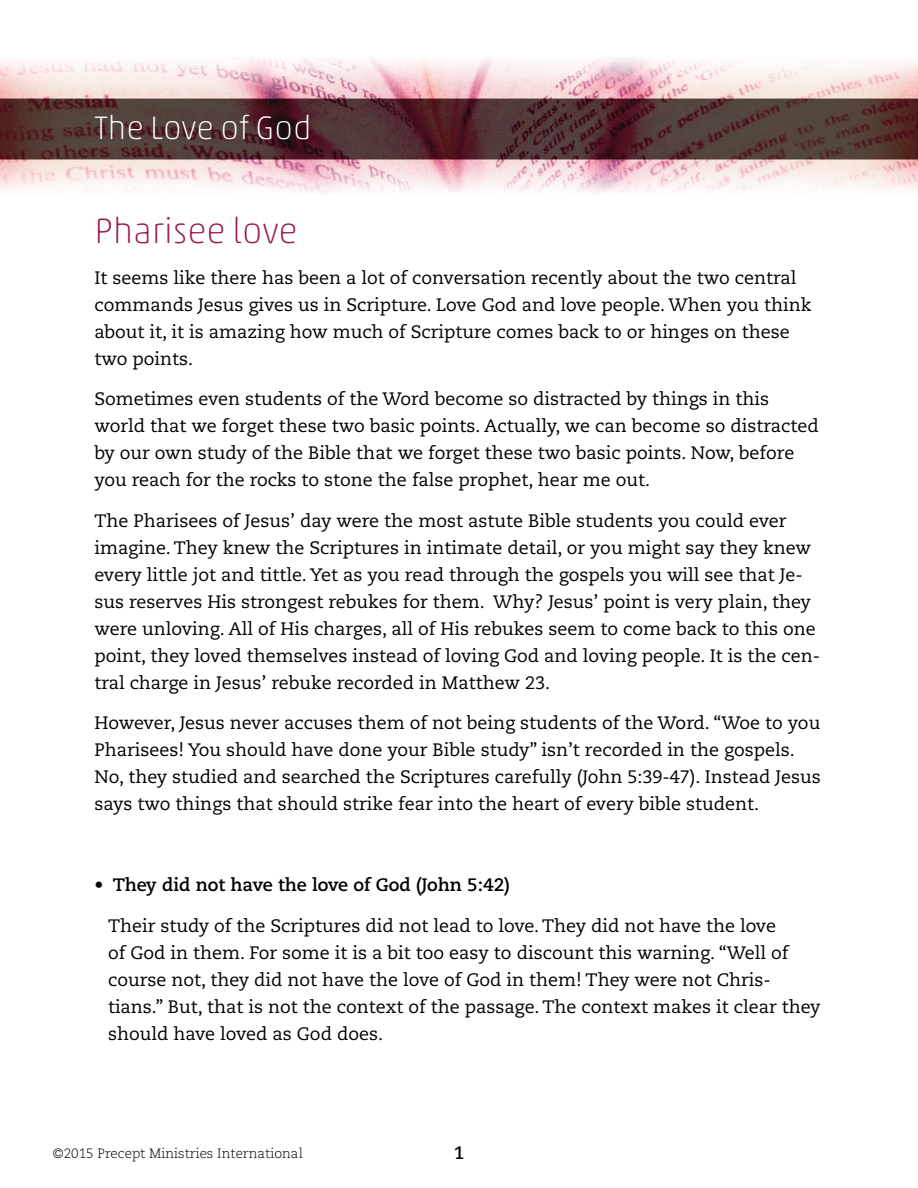
<style>
.page{position:relative;width:918px;height:1188px;background:#fff}
.page>*{position:absolute;margin:0;border:0;box-sizing:border-box;transform-origin:0 0}
.t1{font:100 36px "Akko Rounded Pro";color:#991b42}
.t2{font:100 33px "Akko Rounded Pro";color:#fff}
.t3{font:18px/27px "Caecilia";color:#000}
.t4{font:700 18px "Caecilia";color:#000}
.t5{font:300 13.5px "Caecilia";color:#000}
</style>
<div class="page">
<img style="left:0;top:58px;width:918px;height:135px">
<h2 class="t2" style="left:94px;top:108px;width:219px">The Love of God</h2>
<h1 class="t1" style="left:94px;top:209px;width:205px">Pharisee love</h1>
<p class="t3" style="left:94px;top:264px;width:719px">It seems like there has been a lot of conversation recently about the two central commands Jesus gives us in Scripture. Love God and love people. When you think about it, it is amazing how much of Scripture comes back to or hinges on these two points.</p>
<p class="t3" style="left:94px;top:386px;width:726px">Sometimes even students of the Word become so distracted by things in this world that we forget these two basic points. Actually, we can become so distracted by our own study of the Bible that we forget these two basic points. Now, before you reach for the rocks to stone the false prophet, hear me out.</p>
<p class="t3" style="left:94px;top:507px;width:727px">The Pharisees of Jesus’ day were the most astute Bible students you could ever imagine. They knew the Scriptures in intimate detail, or you might say they knew every little jot and tittle. Yet as you read through the gospels you will see that Je&shy;sus reserves His strongest rebukes for them. Why? Jesus’ point is very plain, they were unloving. All of His charges, all of His rebukes seem to come back to this one point, they loved themselves instead of loving God and loving people. It is the cen&shy;tral charge in Jesus’ rebuke recorded in Matthew 23.</p>
<p class="t3" style="left:94px;top:710px;width:728px">However, Jesus never accuses them of not being students of the Word. “Woe to you Pharisees! You should have done your Bible study” isn’t recorded in the gospels.<br>No, they studied and searched the Scriptures carefully (John 5:39-47). Instead Jesus says two things that should strike fear into the heart of every bible student.</p>
<p class="t4" style="left:94px;top:874px;width:417px">• They did not have the love of God (John 5:42)</p>
<p class="t3" style="left:108px;top:912px;width:714px">Their study of the Scriptures did not lead to love. They did not have the love<br>of God in them. For some it is a bit too easy to discount this warning. “Well of course not, they did not have the love of God in them! They were not Chris&shy;tians.” But, that is not the context of the passage. The context makes it clear they should have loved as God does.</p>
<p class="t5" style="left:53px;top:1146px;width:252px">©2015 Precept Ministries International</p>
<p class="t4" style="left:454px;top:1142px;width:12px">1</p>
</div>
